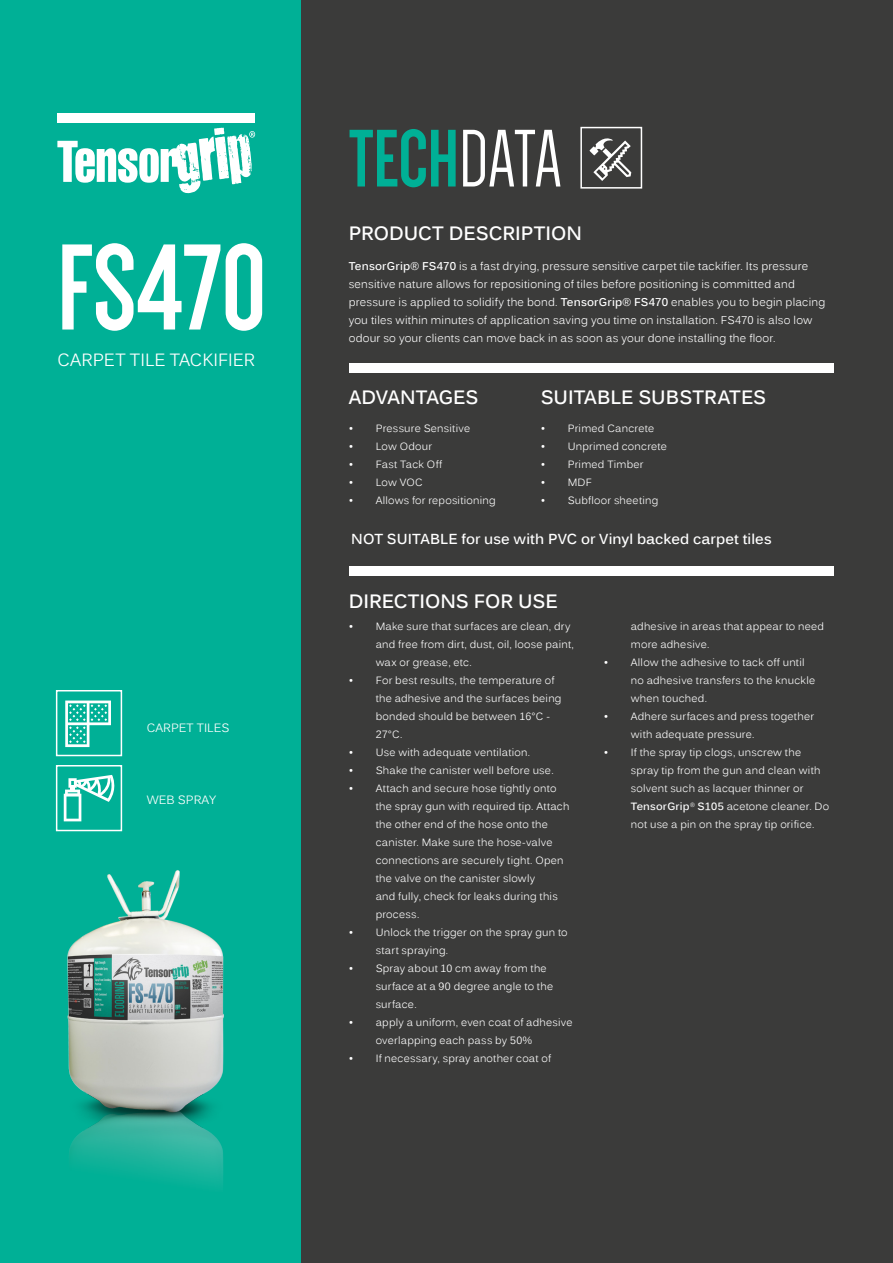
<style>
.page{position:relative;width:893px;height:1263px;background:#fff}
.page>*{position:absolute;margin:0;border:0;box-sizing:border-box;transform-origin:0 0}
.t1{font:700 126px "Dense";color:#fff}
.t2{font:700 84px "Dense";color:#00b096}
.t3{font:700 19.2px "Kalinga";color:#fff}
.t4{font:17.7px "Kalinga";color:#fff}
.t5{font:700 14.4px "Kalinga";letter-spacing:.005em;color:#fff}
.t6{font:12px "Kalinga";color:#fff}
.t7{font:11.25px/18px "Kalinga";letter-spacing:.02em;color:#fff}
.t8{font:10.5px/18px "Kalinga";letter-spacing:.02em;color:#fff}
.s1{font-weight:400;color:#fff}
.s2{font-weight:700}
</style>
<div class="page">
<div style="left:0;top:0;width:302px;height:1263px;background:#00b096"></div>
<div style="left:302px;top:0;width:591px;height:1263px;background:#3b3b3a"></div>
<div style="left:57px;top:113px;width:198px;height:9px;background:#fff"></div>
<svg style="left:57px;top:128px;width:198px;height:66px"></svg>
<img style="left:69px;top:1138px;width:154px;height:48px">
<img style="left:67px;top:870px;width:157px;height:268px">
<div style="left:349px;top:363px;width:484px;height:10px;background:#fff"></div>
<div style="left:349px;top:566px;width:484px;height:9px;background:#fff"></div>
<div style="left:580px;top:127px;width:62px;height:62px;border:2px solid #fff"></div>
<svg style="left:589px;top:138px;width:42px;height:43px"></svg>
<div style="left:56px;top:690px;width:66px;height:66px;border:2px solid #fff"></div>
<svg style="left:64px;top:775px;width:51px;height:46px"></svg>
<div style="left:56px;top:765px;width:66px;height:66px;border:2px solid #fff"></div>
<svg style="left:65px;top:700px;width:46px;height:47px"></svg>
<p class="t1" style="left:57px;top:226px;width:210px">FS470</p>
<p class="t4" style="left:57px;top:349px;width:199px">CARPET TILE TACKIFIER</p>
<p class="t6" style="left:147px;top:720px;width:84px">CARPET TILES</p>
<p class="t6" style="left:147px;top:792px;width:71px">WEB SPRAY</p>
<p class="t2" style="left:349px;top:118px;width:214px">TECH<span class="s1">DATA</span></p>
<p class="t3" style="left:349px;top:221px;width:235px">PRODUCT DESCRIPTION</p>
<p class="t7" style="left:349px;top:258px;width:478px"><span class="s2">TensorGrip® FS470</span> is a fast drying, pressure sensitive carpet tile tackifier. Its pressure sensitive nature allows for repositioning of tiles before positioning is committed and pressure is applied to solidify the bond. <span class="s2">TensorGrip® FS470</span> enables you to begin placing you tiles within minutes of application saving you time on installation. FS470 is also low odour so your clients can move back in as soon as your done installing the floor.</p>
<p class="t3" style="left:349px;top:384px;width:131px">ADVANTAGES</p>
<p class="t8" style="left:349px;top:420px;width:123px">• Pressure Sensitive</p>
<p class="t8" style="left:349px;top:438px;width:85px">• Low Odour</p>
<p class="t8" style="left:349px;top:456px;width:95px">• Fast Tack Off</p>
<p class="t8" style="left:349px;top:474px;width:76px">• Low VOC</p>
<p class="t8" style="left:349px;top:492px;width:148px">• Allows for repositioning</p>
<p class="t3" style="left:541px;top:384px;width:227px">SUITABLE SUBSTRATES</p>
<p class="t8" style="left:541px;top:420px;width:115px">• Primed Cancrete</p>
<p class="t8" style="left:541px;top:438px;width:128px">• Unprimed concrete</p>
<p class="t8" style="left:541px;top:456px;width:104px">• Primed Timber</p>
<p class="t8" style="left:541px;top:474px;width:53px">• MDF</p>
<p class="t8" style="left:541px;top:492px;width:119px">• Subfloor sheeting</p>
<p class="t5" style="left:351px;top:529px;width:422px">NOT SUITABLE for use with PVC or Vinyl backed carpet tiles</p>
<p class="t3" style="left:349px;top:588px;width:211px">DIRECTIONS FOR USE</p>
<p class="t8" style="left:376px;top:618px;width:200px;text-indent:-27px">• Make sure that surfaces are clean, dry and free from dirt, dust, oil, loose paint, wax or grease, etc.</p>
<p class="t8" style="left:376px;top:672px;width:187px;text-indent:-27px">• For best results, the temperature of the adhesive and the surfaces being bonded should be between 16°C -<br>27°C.</p>
<p class="t8" style="left:349px;top:744px;width:183px">• Use with adequate ventilation.</p>
<p class="t8" style="left:349px;top:762px;width:206px">• Shake the canister well before use.</p>
<p class="t8" style="left:376px;top:780px;width:195px;text-indent:-27px">• Attach and secure hose tightly onto the spray gun with required tip. Attach the other end of the hose onto the canister. Make sure the hose-valve connections are securely tight. Open the valve on the canister slowly<br>and fully, check for leaks during this process.</p>
<p class="t8" style="left:376px;top:924px;width:194px;text-indent:-27px">• Unlock the trigger on the spray gun to start spraying.</p>
<p class="t8" style="left:376px;top:960px;width:179px;text-indent:-27px">• Spray about 10 cm away from the surface at a 90 degree angle to the surface.</p>
<p class="t8" style="left:376px;top:1014px;width:198px;text-indent:-27px">• apply a uniform, even coat of adhesive overlapping each pass by 50%</p>
<p class="t8" style="left:349px;top:1050px;width:204px">• If necessary, spray another coat of</p>
<p class="t8" style="left:631px;top:618px;width:195px">adhesive in areas that appear to need more adhesive.</p>
<p class="t8" style="left:631px;top:654px;width:186px;text-indent:-27px">• Allow the adhesive to tack off until no adhesive transfers to the knuckle when touched.</p>
<p class="t8" style="left:631px;top:708px;width:185px;text-indent:-27px">• Adhere surfaces and press together with adequate pressure.</p>
<p class="t8" style="left:631px;top:744px;width:200px;text-indent:-27px">• If the spray tip clogs, unscrew the spray tip from the gun and clean with solvent such as lacquer thinner or <span class="s2">TensorGrip</span><sup>®</sup> <span class="s2">S105</span> acetone cleaner. Do not use a pin on the spray tip orifice.</p>
</div>
